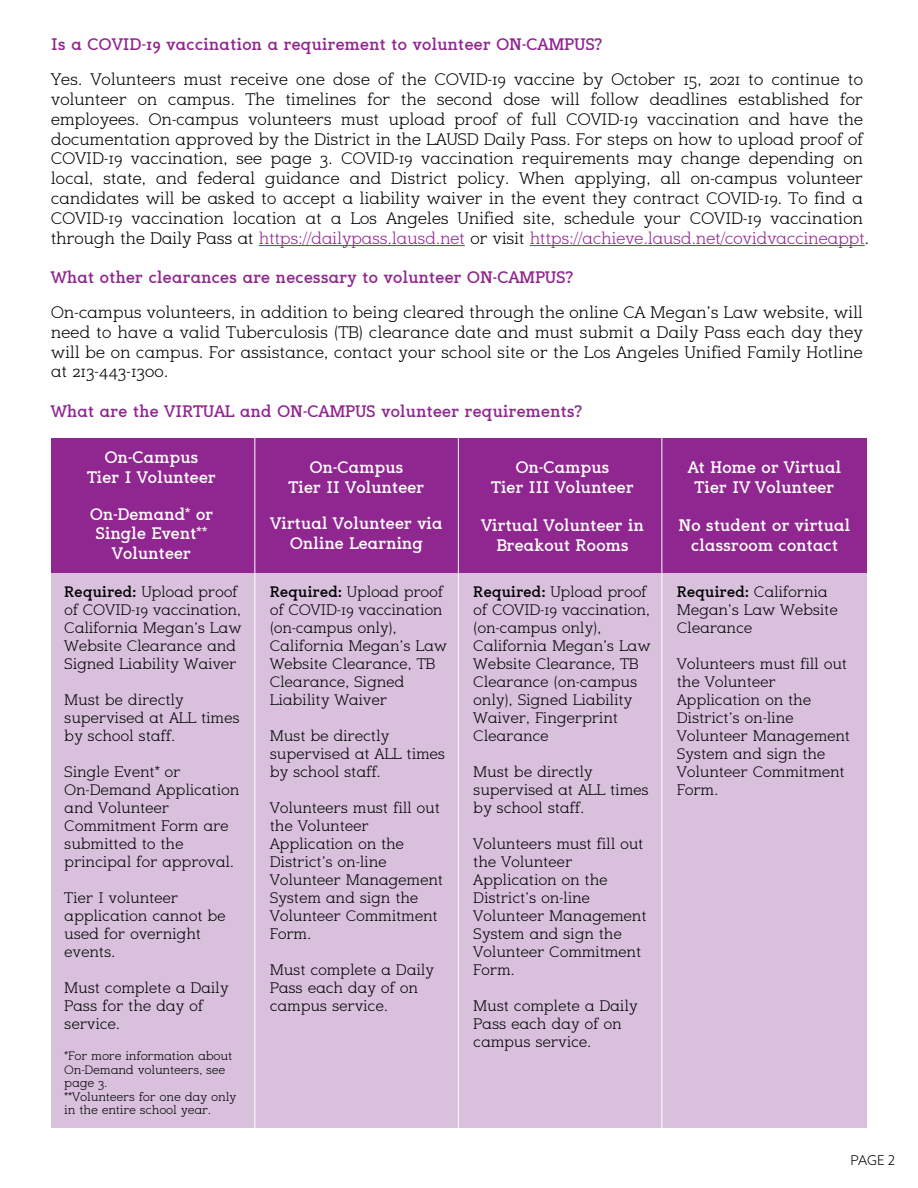
<style>
.page{position:relative;width:918px;height:1188px;background:#fff}
.page>*{position:absolute;margin:0;border:0;box-sizing:border-box;transform-origin:0 0}
.t1{font:16.5px/19.8px "Sugarcubes";letter-spacing:-.025em;color:#000001}
.t2{font:700 16.5px/19.8px "Sugarcubes";letter-spacing:-.025em;color:#fff;text-align:center}
.t3{font:700 16.5px "Sugarcubes";letter-spacing:-.02em;color:#90268f}
.t4{font:15px/18px "Sugarcubes";letter-spacing:-.02em;color:#000001}
.t5{font:300 13.5px "Azo Sans";color:#000001}
.t6{font:12px/13.5px "Sugarcubes";letter-spacing:-.02em;color:#000001}
.s1{color:#90268f}
.s2{font-weight:700}
</style>
<div class="page">
<hr style="left:259px;top:245px;width:206px;height:1px;background:#90268f">
<hr style="left:530px;top:245px;width:335px;height:1px;background:#90268f">
<div style="left:51px;top:439px;width:815px;height:689px;background:#d9c1dd"></div>
<div style="left:51px;top:439px;width:815px;height:134px;background:#90268f"></div>
<hr style="left:458px;top:438px;width:1px;height:690px;background:#fff">
<hr style="left:254px;top:438px;width:1px;height:690px;background:#fff">
<hr style="left:662px;top:438px;width:1px;height:690px;background:#fff">
<p class="t3" style="left:51px;top:35px;width:553px">Is a COVID-19 vaccination a requirement to volunteer ON-CAMPUS?</p>
<p class="t1" style="left:51px;top:70px;width:820px">Yes. Volunteers must receive one dose of the COVID-19 vaccine by October 15, 2021 to continue to volunteer on campus. The timelines for the second dose will follow deadlines established for employees. On-campus volunteers must upload proof of full COVID-19 vaccination and have the documentation approved by the District in the LAUSD Daily Pass. For steps on how to upload proof of COVID-19 vaccination, see page 3. COVID-19 vaccination requirements may change depending on local, state, and federal guidance and District policy. When applying, all on-campus volunteer candidates will be asked to accept a liability waiver in the event they contract COVID-19. To find a COVID-19 vaccination location at a Los Angeles Unified site, schedule your COVID-19 vaccination through the Daily Pass at <span class="s1">https://dailypass.lausd.net</span> or visit <span class="s1">https://achieve.lausd.net/covidvaccineappt</span>.</p>
<p class="t3" style="left:51px;top:268px;width:524px">What other clearances are necessary to volunteer ON-CAMPUS?</p>
<p class="t1" style="left:51px;top:302px;width:814px;text-align:justify">On-campus volunteers, in addition to being cleared through the online CA Megan’s Law website, will need to have a valid Tuberculosis (TB) clearance date and must submit a Daily Pass each day they will be on campus. For assistance, contact your school site or the Los Angeles Unified Family Hotline at 213-443-1300.</p>
<p class="t3" style="left:51px;top:402px;width:533px">What are the VIRTUAL and ON-CAMPUS volunteer requirements?</p>
<p class="t2" style="left:87px;top:448px;width:131px">On-Campus<br>Tier I Volunteer</p>
<p class="t2" style="left:90px;top:504px;width:125px">On-Demand* or<br>Single Event**<br>Volunteer</p>
<p class="t4" style="left:64px;top:583px;width:179px"><span class="s2">Required:</span> Upload proof of COVID-19 vaccination,<br>California Megan’s Law<br>Website Clearance and<br>Signed Liability Waiver</p>
<p class="t4" style="left:64px;top:691px;width:177px">Must be directly supervised at ALL times by school staff.</p>
<p class="t4" style="left:64px;top:763px;width:177px">Single Event* or<br>On-Demand Application and Volunteer<br>Commitment Form are submitted to the principal for approval.</p>
<p class="t4" style="left:64px;top:889px;width:163px">Tier I volunteer application cannot be used for overnight events.</p>
<p class="t4" style="left:64px;top:979px;width:166px">Must complete a Daily<br>Pass for the day of service.</p>
<p class="t6" style="left:64px;top:1049px;width:174px">*For more information about<br>On-Demand volunteers, see page 3.<br>**Volunteers for one day only in the entire school year.</p>
<p class="t2" style="left:289px;top:458px;width:137px">On-Campus<br>Tier II Volunteer</p>
<p class="t2" style="left:270px;top:514px;width:174px">Virtual Volunteer via<br>Online Learning</p>
<p class="t4" style="left:270px;top:583px;width:179px"><span class="s2">Required:</span> Upload proof of COVID-19 vaccination (on-campus only),<br>California Megan’s Law<br>Website Clearance, TB<br>Clearance, Signed<br>Liability Waiver</p>
<p class="t4" style="left:270px;top:727px;width:177px">Must be directly supervised at ALL times by school staff.</p>
<p class="t4" style="left:270px;top:799px;width:175px">Volunteers must fill out the Volunteer<br>Application on the<br>District’s on-line<br>Volunteer Management<br>System and sign the<br>Volunteer Commitment<br>Form.</p>
<p class="t4" style="left:270px;top:961px;width:166px">Must complete a Daily<br>Pass each day of on campus service.</p>
<p class="t2" style="left:491px;top:458px;width:144px">On-Campus<br>Tier III Volunteer</p>
<p class="t2" style="left:481px;top:515px;width:165px">Virtual Volunteer in<br>Breakout Rooms</p>
<p class="t4" style="left:473px;top:583px;width:179px"><span class="s2">Required:</span> Upload proof of COVID-19 vaccination, (on-campus only),<br>California Megan’s Law<br>Website Clearance, TB<br>Clearance (on-campus only), Signed Liability<br>Waiver, Fingerprint<br>Clearance</p>
<p class="t4" style="left:473px;top:763px;width:177px">Must be directly supervised at ALL times by school staff.</p>
<p class="t4" style="left:473px;top:835px;width:175px">Volunteers must fill out the Volunteer<br>Application on the<br>District’s on-line<br>Volunteer Management<br>System and sign the<br>Volunteer Commitment<br>Form.</p>
<p class="t4" style="left:473px;top:997px;width:166px">Must complete a Daily<br>Pass each day of on campus service.</p>
<p class="t2" style="left:688px;top:458px;width:155px">At Home or Virtual<br>Tier IV Volunteer</p>
<p class="t2" style="left:679px;top:515px;width:173px">No student or virtual classroom contact</p>
<p class="t4" style="left:677px;top:583px;width:163px"><span class="s2">Required:</span> California<br>Megan’s Law Website<br>Clearance</p>
<p class="t4" style="left:677px;top:655px;width:175px">Volunteers must fill out the Volunteer<br>Application on the<br>District’s on-line<br>Volunteer Management<br>System and sign the<br>Volunteer Commitment<br>Form.</p>
<p class="t5" style="left:850px;top:1151px;width:46px">PAGE 2</p>
</div>
